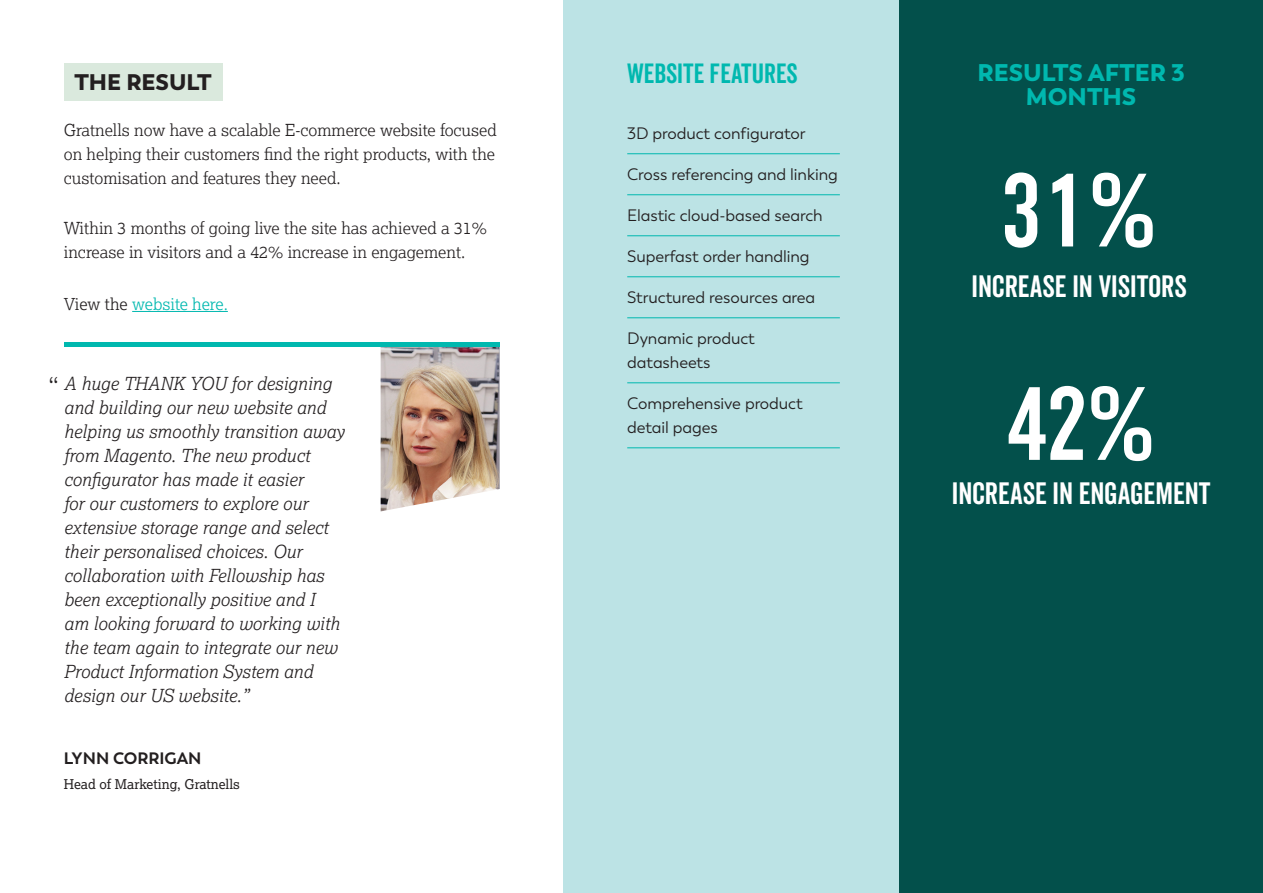
<style>
.page{position:relative;width:1263px;height:893px;background:#fff}
.page>*{position:absolute;margin:0;border:0;box-sizing:border-box;transform-origin:0 0}
.Creds__Case_Studies_-___Stat{font:100.8px "Veneer Clean";color:#fff}
.Creds__Case_Studies_-_KPI_title{font:30px "Veneer Clean";color:#fff}
.t1{font:27px "Veneer Clean";color:#00b8af}
.t2{font:100 27px "Lexia";color:#231f20}
.t3{font:900 24px/24px "Trenda";color:#00b8af;text-align:center}
.Trenda_Black_Sub_title_in_lozenge{font:900 22.5px "Trenda";color:#231f20}
.t4{font:italic 300 18px/24px "Lexia";color:#231f20}
.Case_Study_Full__Main_body{font:300 16.5px/24px "Lexia";color:#231f20;text-align:justify}
.Case_Study_Page_-_Services_List_Trenda{font:16.5px/24px "Trenda";letter-spacing:-.005em;color:#231f20}
.Case_Study_Full__Main_body-2{font:300 16.5px "Lexia";color:#00b8af}
.t5{font:700 16.5px "Trenda";color:#231f20}
.t6{font:13.5px "Lexia";color:#231f20}
.s1{color:#231f20}
</style>
<div class="page">
<div style="left:899px;top:0;width:364px;height:893px;background:#03504b"></div>
<div style="left:64px;top:64px;width:159px;height:37px;background:#dae9dd"></div>
<img style="left:381px;top:347px;width:119px;height:164px">
<div style="left:563px;top:0;width:336px;height:893px;background:#bce3e5"></div>
<hr style="left:132px;top:311px;width:96px;height:1px;background:#00b8af">
<div style="left:64px;top:342px;width:436px;height:5px;background:#00b8af"></div>
<hr style="left:627px;top:153px;width:213px;height:1px;background:#00b8af">
<hr style="left:627px;top:194px;width:213px;height:1px;background:#00b8af">
<hr style="left:627px;top:235px;width:213px;height:1px;background:#00b8af">
<hr style="left:627px;top:276px;width:213px;height:1px;background:#00b8af">
<hr style="left:627px;top:317px;width:213px;height:1px;background:#00b8af">
<hr style="left:627px;top:382px;width:213px;height:1px;background:#00b8af">
<hr style="left:627px;top:447px;width:213px;height:1px;background:#00b8af">
<p class="Trenda_Black_Sub_title_in_lozenge" style="left:74px;top:68px;width:139px">THE RESULT</p>
<p class="Case_Study_Full__Main_body" style="left:64px;top:117px;width:434px">Gratnells now have a scalable E-commerce website focused on helping their customers find the right products, with the customisation and features they need.</p>
<p class="Case_Study_Full__Main_body" style="left:64px;top:216px;width:425px">Within 3 months of going live the site has achieved a 31% increase in visitors and a 42% increase in engagement.</p>
<p class="Case_Study_Full__Main_body-2" style="left:64px;top:294px;width:166px"><span class="s1">View the</span> website here.</p>
<p class="t4" style="left:64px;top:371px;width:282px">A huge THANK YOU for designing and building our new website and helping us smoothly transition away from Magento. The new product configurator has made it easier<br>for our customers to explore our extensive storage range and select their personalised choices. Our collaboration with Fellowship has been exceptionally positive and I<br>am looking forward to working with the team again to integrate our new<br>Product Information System and design our US website.”</p>
<p class="t2" style="left:48px;top:370px;width:13px">“</p>
<p class="t5" style="left:64px;top:748px;width:139px">LYNN CORRIGAN</p>
<p class="t6" style="left:64px;top:775px;width:178px">Head of Marketing, Gratnells</p>
<p class="t1" style="left:627px;top:57px;width:172px">WEBSITE FEATURES</p>
<p class="Case_Study_Page_-_Services_List_Trenda" style="left:627px;top:121px;width:180px">3D product configurator</p>
<p class="Case_Study_Page_-_Services_List_Trenda" style="left:627px;top:162px;width:212px">Cross referencing and linking</p>
<p class="Case_Study_Page_-_Services_List_Trenda" style="left:627px;top:203px;width:197px">Elastic cloud-based search</p>
<p class="Case_Study_Page_-_Services_List_Trenda" style="left:627px;top:244px;width:184px">Superfast order handling</p>
<p class="Case_Study_Page_-_Services_List_Trenda" style="left:627px;top:285px;width:190px">Structured resources area</p>
<p class="Case_Study_Page_-_Services_List_Trenda" style="left:627px;top:326px;width:129px">Dynamic product datasheets</p>
<p class="Case_Study_Page_-_Services_List_Trenda" style="left:627px;top:391px;width:177px">Comprehensive product detail pages</p>
<p class="t3" style="left:977px;top:61px;width:209px">RESULTS AFTER 3<br>MONTHS</p>
<p class="Creds__Case_Studies_-___Stat" style="left:1002px;top:149px;width:157px">31%</p>
<p class="Creds__Case_Studies_-_KPI_title" style="left:972px;top:268px;width:217px">INCREASE IN VISITORS</p>
<p class="Creds__Case_Studies_-___Stat" style="left:1007px;top:363px;width:150px">42%</p>
<p class="Creds__Case_Studies_-_KPI_title" style="left:952px;top:475px;width:260px">INCREASE IN ENGAGEMENT</p>
</div>
